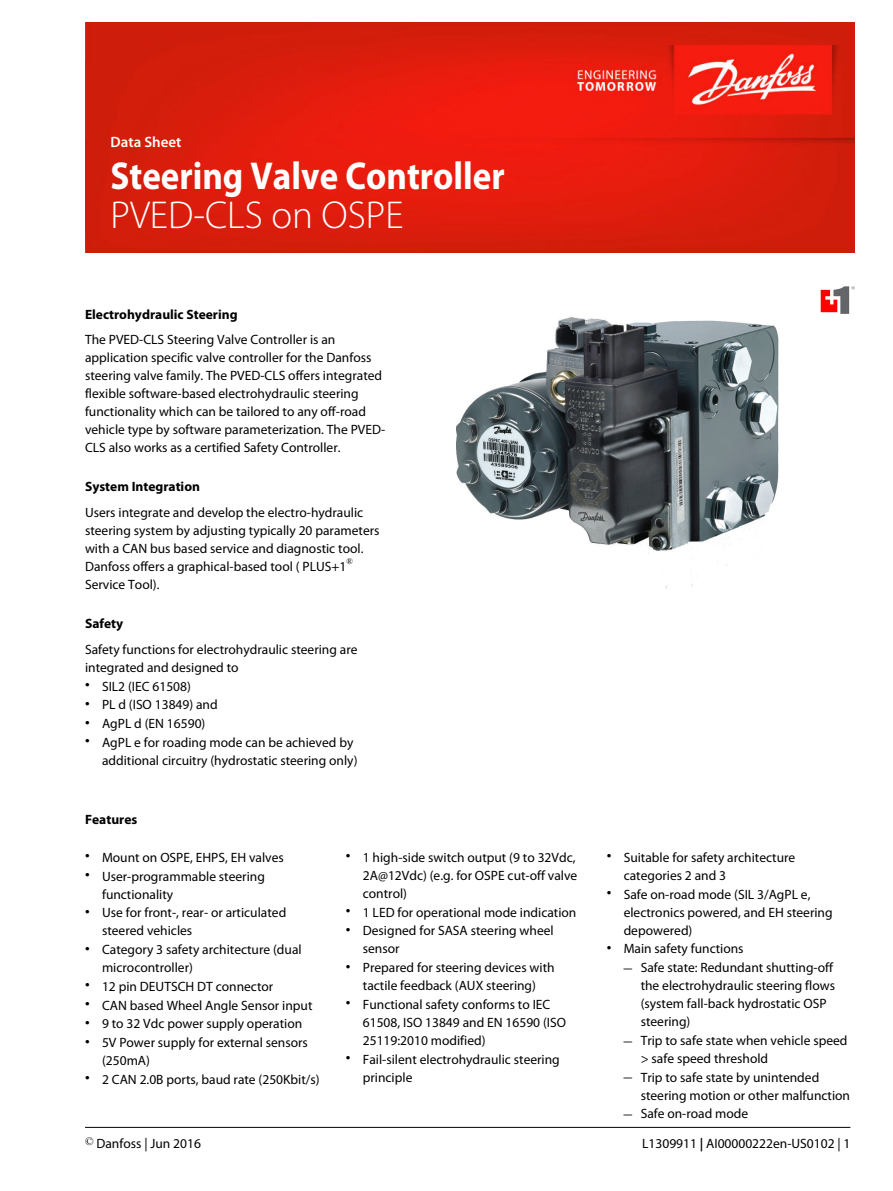
<style>
.page{position:relative;width:893px;height:1191px;background:#fff}
.page>*{position:absolute;margin:0;border:0;box-sizing:border-box;transform-origin:0 0}
.t1{font:700 39px "Myriad Pro";color:#fff;scale:.9 1}
.t2{font:300 39px "Myriad Pro";color:#fff}
.t3{font:600 15px "Myriad Pro";color:#fff}
.t4{font:13.5px/18px "Myriad Pro";color:#000}
.t5{font:700 13.5px "Myriad Pro";color:#000}
.t6{font:8.4px "Times New Roman";color:#000}
.s1{font-size:16.5px}
.s2{font-family:"Times New Roman";font-size:16.5px}
.s3{font-weight:600}
</style>
<div class="page">
<img style="left:456px;top:289px;width:365px;height:300px">
<svg style="left:821px;top:286px;width:34px;height:28px"></svg>
<img style="left:85px;top:23px;width:770px;height:229px">
<hr style="left:85px;top:1127px;width:765px;height:1px;background:#000">
<p class="t3" style="left:111px;top:133px;width:72px">Data Sheet</p>
<h1 class="t1" style="left:111px;top:150px;width:439px">Steering Valve Controller</h1>
<h1 class="t2" style="left:111px;top:193px;width:295px">PVED-CLS on OSPE</h1>
<p class="t5" style="left:85px;top:305px;width:154px">Electrohydraulic Steering</p>
<p class="t4" style="left:85px;top:330px;width:302px">The PVED-CLS Steering Valve Controller is an application specific valve controller for the Danfoss steering valve family. The PVED-CLS offers integrated flexible software-based electrohydraulic steering functionality which can be tailored to any off-road vehicle type by software parameterization. The PVED-CLS also works as a certified Safety Controller.</p>
<p class="t5" style="left:85px;top:478px;width:116px">System Integration</p>
<p class="t4" style="left:85px;top:503px;width:296px">Users integrate and develop the electro-hydraulic steering system by adjusting typically 20 parameters with a CAN bus based service and diagnostic tool.<br>Danfoss offers a graphical-based tool ( PLUS+1</p>
<p class="t6" style="left:346px;top:556px;width:8px">®</p>
<p class="t4" style="left:85px;top:575px;width:76px">Service Tool).</p>
<p class="t5" style="left:85px;top:615px;width:40px">Safety</p>
<p class="t4" style="left:85px;top:640px;width:274px">Safety functions for electrohydraulic steering are integrated and designed to</p>
<p class="t4" style="left:85px;top:677px;width:107px"><span class="s1">•</span> SIL2 (IEC 61508)</p>
<p class="t4" style="left:85px;top:695px;width:134px"><span class="s1">•</span> PL d (ISO 13849) and</p>
<p class="t4" style="left:85px;top:714px;width:122px"><span class="s1">•</span> AgPL d (EN 16590)</p>
<p class="t4" style="left:102px;top:733px;width:257px;text-indent:-17px"><span class="s1">•</span> AgPL e for roading mode can be achieved by additional circuitry (hydrostatic steering only)</p>
<p class="t5" style="left:85px;top:811px;width:54px">Features</p>
<p class="t4" style="left:85px;top:848px;width:200px"><span class="s1">•</span> Mount on OSPE, EHPS, EH valves</p>
<p class="t4" style="left:102px;top:867px;width:164px;text-indent:-17px"><span class="s1">•</span> User-programmable steering functionality</p>
<p class="t4" style="left:102px;top:903px;width:186px;text-indent:-17px"><span class="s1">•</span> Use for front-, rear- or articulated steered vehicles</p>
<p class="t4" style="left:102px;top:940px;width:201px;text-indent:-17px"><span class="s1">•</span> Category 3 safety architecture (dual microcontroller)</p>
<p class="t4" style="left:85px;top:977px;width:190px"><span class="s1">•</span> 12 pin DEUTSCH DT connector</p>
<p class="t4" style="left:85px;top:996px;width:229px"><span class="s1">•</span> CAN based Wheel Angle Sensor input</p>
<p class="t4" style="left:85px;top:1014px;width:219px"><span class="s1">•</span> 9 to 32 Vdc power supply operation</p>
<p class="t4" style="left:102px;top:1033px;width:207px;text-indent:-17px"><span class="s1">•</span> 5V Power supply for external sensors (250mA)</p>
<p class="t4" style="left:85px;top:1070px;width:236px"><span class="s1">•</span> 2 CAN 2.0B ports, baud rate (250Kbit/s)</p>
<p class="t4" style="left:363px;top:848px;width:216px;text-indent:-17px"><span class="s1">•</span> 1 high-side switch output (9 to 32Vdc,<br>2A@12Vdc) (e.g. for OSPE cut-off valve control)</p>
<p class="t4" style="left:346px;top:903px;width:232px"><span class="s1">•</span> 1 LED for operational mode indication</p>
<p class="t4" style="left:363px;top:921px;width:192px;text-indent:-17px"><span class="s1">•</span> Designed for SASA steering wheel sensor</p>
<p class="t4" style="left:346px;top:958px;width:210px;text-align:center"><span class="s1">•</span> Prepared for steering devices with tactile feedback (AUX steering)</p>
<p class="t4" style="left:363px;top:995px;width:205px;text-indent:-17px"><span class="s1">•</span> Functional safety conforms to IEC<br>61508, ISO 13849 and EN 16590 (ISO<br>25119:2010 modified)</p>
<p class="t4" style="left:363px;top:1050px;width:198px;text-indent:-17px"><span class="s1">•</span> Fail-silent electrohydraulic steering principle</p>
<p class="t4" style="left:624px;top:848px;width:173px;text-indent:-17px"><span class="s1">•</span> Suitable for safety architecture categories 2 and 3</p>
<p class="t4" style="left:624px;top:885px;width:210px;text-indent:-17px"><span class="s1">•</span> Safe on-road mode (SIL 3/AgPL e, electronics powered, and EH steering depowered)</p>
<p class="t4" style="left:607px;top:939px;width:138px"><span class="s1">•</span> Main safety functions</p>
<p class="t4" style="left:624px;top:958px;width:211px"><span class="s2">‒</span> Safe state: Redundant shutting-off</p>
<p class="t4" style="left:641px;top:976px;width:196px">the electrohydraulic steering flows</p>
<p class="t4" style="left:641px;top:994px;width:187px">(system fall-back hydrostatic OSP</p>
<p class="t4" style="left:641px;top:1012px;width:51px">steering)</p>
<p class="t4" style="left:624px;top:1031px;width:225px"><span class="s2">‒</span> Trip to safe state when vehicle speed</p>
<p class="t4" style="left:641px;top:1049px;width:129px">&gt; safe speed threshold</p>
<p class="t4" style="left:624px;top:1068px;width:197px"><span class="s2">‒</span> Trip to safe state by unintended</p>
<p class="t4" style="left:641px;top:1086px;width:211px">steering motion or other malfunction</p>
<p class="t4" style="left:624px;top:1104px;width:126px"><span class="s2">‒</span> Safe on-road mode</p>
<p class="t4" style="left:85px;top:1133px;width:117px"><sup>©</sup> Danfoss | Jun 2016</p>
<p class="t4" style="left:642px;top:1133px;width:210px">L1309911 <span class="s3">|</span> AI00000222en-US0102 | 1</p>
</div>
